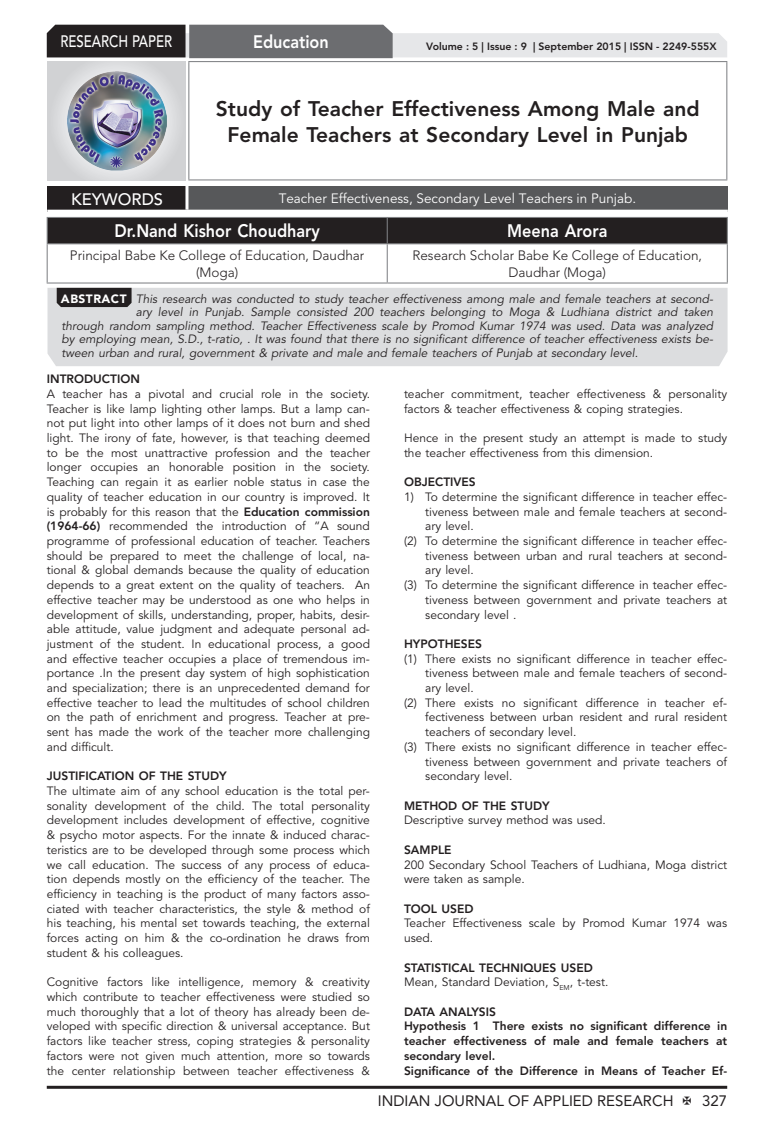
<style>
.page{position:relative;width:774px;height:1136px;background:#fff}
.page>*{position:absolute;margin:0;border:0;box-sizing:border-box;transform-origin:0 0}
.IJAR_Articles_Head{font:800 21px/26.2px "Avenir LT Std";color:#231f20;text-align:center}
.IJAR_Author_Name{font:800 18px "Avenir LT Std";color:#fff;scale:.9 1}
.IJAR_Address{font:500 16.5px "Avenir LT Std";color:#fff;scale:.8 1}
.IJAR_Address-2{font:500 16.5px "Avenir LT Std";color:#fff}
.t1{font:15px "Avenir LT Std";color:#231f20}
.IJAR_Address-3{font:300 13.5px/16.2px "Avenir LT Std";color:#231f20;text-align:center}
.IJAR_Address-4{font:13.5px "Avenir LT Std";color:#fff}
.IJAR_Body_Text{font:12px/14.7px "Avenir LT Std";color:#231f20}
.IJAR_Bullet{font:12px/14.7px "Avenir LT Std";color:#231f20;text-align:justify}
.IJAR_Body_Text-2{font:italic 12px "Avenir LT Std";color:#231f20}
.IJAR_Bold{font:800 12px/14.7px "Avenir LT Std";color:#231f20;text-align:justify}
.t2{font:900 12px "Avenir LT Std";letter-spacing:.04em;color:#fff}
.t3{font:800 10.5px "Avenir LT Std";color:#231f20}
.s1{font-weight:800}
</style>
<div class="page">
<hr style="left:47px;top:1085px;width:680px;height:3px;background:#231f20">
<div style="left:48px;top:62px;width:137px;height:118px;background:linear-gradient(to right,#d9dadc,#d8d9db)"></div>
<img style="left:68px;top:71px;width:99px;height:100px">
<svg style="left:47px;top:25px;width:680px;height:33px;background:#9e9e9f"></svg>
<hr style="left:188px;top:61px;width:539px;height:1px;background:#808285">
<hr style="left:188px;top:62px;width:1px;height:117px;background:#808285">
<hr style="left:726px;top:62px;width:1px;height:117px;background:#808285">
<hr style="left:188px;top:179px;width:539px;height:1px;background:#808285">
<div style="left:47px;top:217px;width:681px;height:26px;background:#231f20"></div>
<hr style="left:47px;top:243px;width:340px;height:1px;background:#808285">
<hr style="left:47px;top:244px;width:1px;height:38px;background:#808285">
<hr style="left:387px;top:243px;width:341px;height:1px;background:#808285">
<hr style="left:387px;top:244px;width:1px;height:38px;background:#808285">
<hr style="left:727px;top:244px;width:1px;height:38px;background:#808285">
<hr style="left:47px;top:282px;width:340px;height:1px;background:#808285">
<hr style="left:387px;top:282px;width:341px;height:1px;background:#808285">
<div style="left:47px;top:186px;width:140px;height:25px;background:#231f20"></div>
<div style="left:187px;top:186px;width:541px;height:25px;background:#57585a"></div>
<hr style="left:185px;top:186px;width:3px;height:24px;background:#fff">
<hr style="left:47px;top:210px;width:140px;height:3px;background:#fff">
<hr style="left:187px;top:210px;width:541px;height:3px;background:#fff">
<div style="left:48px;top:288px;width:679px;height:78px;background:#dcdddf"></div>
<svg style="left:57px;top:288px;width:75px;height:19px"></svg>
<h3 class="IJAR_Address" style="left:60px;top:32px;width:141px">RESEARCH PAPER</h3>
<p class="IJAR_Author_Name" style="left:253px;top:31px;width:86px">Education</p>
<p class="t3" style="left:426px;top:41px;width:292px">Volume : 5 | Issue : 9 | September 2015 | ISSN - 2249-555X</p>
<p class="IJAR_Articles_Head" style="left:216px;top:95px;width:485px">Study of Teacher Effectiveness Among Male and<br>Female Teachers at Secondary Level in Punjab</p>
<p class="IJAR_Address-2" style="left:71px;top:189px;width:94px">KEYWORDS</p>
<p class="IJAR_Address-4" style="left:279px;top:190px;width:359px">Teacher Effectiveness, Secondary Level Teachers in Punjab.</p>
<p class="IJAR_Author_Name" style="left:114px;top:220px;width:230px">Dr.Nand Kishor Choudhary</p>
<p class="IJAR_Author_Name" style="left:507px;top:220px;width:113px">Meena Arora</p>
<p class="IJAR_Address-3" style="left:70px;top:248px;width:296px">Principal Babe Ke College of Education, Daudhar (Moga)</p>
<p class="IJAR_Address-3" style="left:412px;top:248px;width:291px">Research Scholar Babe Ke College of Education,<br>Daudhar (Moga)</p>
<p class="t2" style="left:61px;top:291px;width:67px">ABSTRACT</p>
<p class="IJAR_Body_Text-2" style="left:136px;top:292px;width:579px">This research was conducted to study teacher effectiveness among male and female teachers at second-</p>
<p class="IJAR_Body_Text-2" style="left:136px;top:305px;width:579px">ary level in Punjab. Sample consisted 200 teachers belonging to Moga &amp; Ludhiana district and taken</p>
<p class="IJAR_Body_Text-2" style="left:62px;top:319px;width:653px">through random sampling method. Teacher Effectiveness scale by Promod Kumar 1974 was used. Data was analyzed</p>
<p class="IJAR_Body_Text-2" style="left:62px;top:332px;width:653px">by employing mean, S.D., t-ratio, . It was found that there is no significant difference of teacher effectiveness exists be-</p>
<p class="IJAR_Body_Text-2" style="left:62px;top:346px;width:578px">tween urban and rural, government &amp; private and male and female teachers of Punjab at secondary level.</p>
<p class="IJAR_Bold" style="left:47px;top:371px;width:95px">INTRODUCTION</p>
<p class="IJAR_Body_Text" style="left:47px;top:386px;width:325px;text-align:justify">A teacher has a pivotal and crucial role in the society.<br>Teacher is like lamp lighting other lamps. But a lamp can&shy;not put light into other lamps of it does not burn and shed light. The irony of fate, however, is that teaching deemed to be the most unattractive profession and the teacher longer occupies an honorable position in the society.<br>Teaching can regain it as earlier noble status in case the quality of teacher education in our country is improved. It is probably for this reason that the <span class="s1">Education commission (1964-66)</span> recommended the introduction of “A sound programme of professional education of teacher. Teachers should be prepared to meet the challenge of local, na&shy;tional &amp; global demands because the quality of education depends to a great extent on the quality of teachers. An effective teacher may be understood as one who helps in development of skills, understanding, proper, habits, desir&shy;able attitude, value judgment and adequate personal ad&shy;justment of the student. In educational process, a good and effective teacher occupies a place of tremendous im&shy;portance .In the present day system of high sophistication and specialization; there is an unprecedented demand for effective teacher to lead the multitudes of school children on the path of enrichment and progress. Teacher at pre&shy;sent has made the work of the teacher more challenging and difficult.</p>
<p class="IJAR_Bold" style="left:47px;top:768px;width:181px">JUSTIFICATION OF THE STUDY</p>
<p class="IJAR_Body_Text" style="left:47px;top:783px;width:325px;text-align:justify">The ultimate aim of any school education is the total per&shy;sonality development of the child. The total personality development includes development of effective, cognitive &amp; psycho motor aspects. For the innate &amp; induced charac&shy;teristics are to be developed through some process which we call education. The success of any process of educa&shy;tion depends mostly on the efficiency of the teacher. The efficiency in teaching is the product of many factors asso&shy;ciated with teacher characteristics, the style &amp; method of his teaching, his mental set towards teaching, the external forces acting on him &amp; the co-ordination he draws from student &amp; his colleagues.</p>
<p class="IJAR_Body_Text" style="left:47px;top:974px;width:325px;text-align:justify">Cognitive factors like intelligence, memory &amp; creativity which contribute to teacher effectiveness were studied so much thoroughly that a lot of theory has already been de&shy;veloped with specific direction &amp; universal acceptance. But factors like teacher stress, coping strategies &amp; personality factors were not given much attention, more so towards the center relationship between teacher effectiveness &amp;</p>
<p class="IJAR_Body_Text" style="left:404px;top:386px;width:325px">teacher commitment, teacher effectiveness &amp; personality factors &amp; teacher effectiveness &amp; coping strategies.</p>
<p class="IJAR_Body_Text" style="left:404px;top:431px;width:325px">Hence in the present study an attempt is made to study the teacher effectiveness from this dimension.</p>
<p class="IJAR_Bold" style="left:404px;top:474px;width:73px">OBJECTIVES</p>
<p class="IJAR_Bullet" style="left:425px;top:489px;width:303px;text-indent:-21px">1) To determine the significant difference in teacher effec&shy;tiveness between male and female teachers at second&shy;ary level.</p>
<p class="IJAR_Bullet" style="left:425px;top:533px;width:303px;text-indent:-21px">(2) To determine the significant difference in teacher effec&shy;tiveness between urban and rural teachers at second&shy;ary level.</p>
<p class="IJAR_Bullet" style="left:425px;top:578px;width:303px;text-indent:-21px">(3) To determine the significant difference in teacher effec&shy;tiveness between government and private teachers at secondary level .</p>
<p class="IJAR_Bold" style="left:404px;top:636px;width:79px">HYPOTHESES</p>
<p class="IJAR_Bullet" style="left:425px;top:651px;width:303px;text-indent:-21px">(1) There exists no significant difference in teacher effec&shy;tiveness between male and female teachers of second&shy;ary level.</p>
<p class="IJAR_Bullet" style="left:425px;top:695px;width:303px;text-indent:-21px">(2) There exists no significant difference in teacher ef&shy;fectiveness between urban resident and rural resident teachers of secondary level.</p>
<p class="IJAR_Bullet" style="left:425px;top:739px;width:303px;text-indent:-21px">(3) There exists no significant difference in teacher effec&shy;tiveness between government and private teachers of secondary level.</p>
<p class="IJAR_Bold" style="left:404px;top:798px;width:147px">METHOD OF THE STUDY</p>
<p class="IJAR_Body_Text" style="left:404px;top:813px;width:203px">Descriptive survey method was used.</p>
<p class="IJAR_Bold" style="left:404px;top:842px;width:49px">SAMPLE</p>
<p class="IJAR_Body_Text" style="left:404px;top:857px;width:325px">200 Secondary School Teachers of Ludhiana, Moga district were taken as sample.</p>
<p class="IJAR_Bold" style="left:404px;top:901px;width:71px">TOOL USED</p>
<p class="IJAR_Body_Text" style="left:404px;top:916px;width:325px">Teacher Effectiveness scale by Promod Kumar 1974 was used.</p>
<p class="IJAR_Bold" style="left:404px;top:959px;width:190px">STATISTICAL TECHNIQUES USED</p>
<p class="IJAR_Body_Text" style="left:404px;top:974px;width:206px">Mean, Standard Deviation, S<sub>EM</sub>, t-test.</p>
<p class="IJAR_Bold" style="left:404px;top:1004px;width:94px">DATA ANALYSIS</p>
<p class="IJAR_Bold" style="left:404px;top:1018px;width:325px">Hypothesis 1 There exists no significant difference in teacher effectiveness of male and female teachers at secondary level.</p>
<p class="IJAR_Bold" style="left:404px;top:1062px;width:325px">Significance of the Difference in Means of Teacher Ef-</p>
<p class="t1" style="left:378px;top:1091px;width:297px">INDIAN JOURNAL OF APPLIED RESEARCH</p>
<p class="t1" style="left:702px;top:1091px;width:27px">327</p>
</div>
